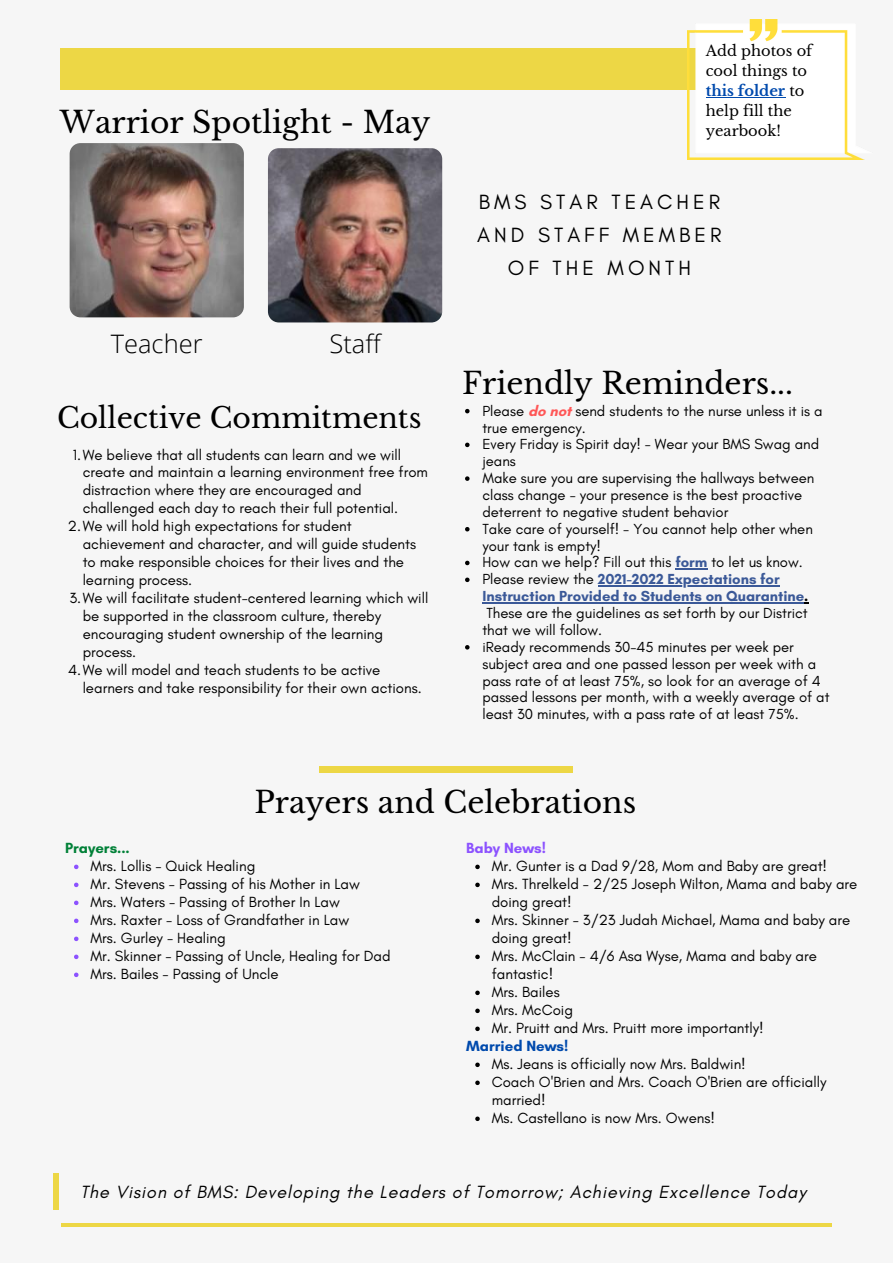
<style>
.page{position:relative;width:893px;height:1264px;background:#fff}
.page>*{position:absolute;margin:0;border:0;box-sizing:border-box;transform-origin:0 0}
.t1{font:29.7px "Libre Baskerville";color:#000}
.t2{font:28.2px "Libre Baskerville";color:#000}
.t3{font:300 25.5px "Open Sans";color:#000}
.t4{font:21px/32.5px "Glacial Indifference";letter-spacing:.19em;color:#000;text-align:center}
.t5{font:italic 18px "Glacial Indifference";letter-spacing:.05em;color:#000}
.t6{font:15px/18px "Glacial Indifference";color:#000}
.t7{font:700 15px "Glacial Indifference";color:#004aad}
.t8{font:700 15px "Glacial Indifference";color:#008037}
.t9{font:700 15px "Glacial Indifference";color:#8c52ff}
.t10{font:14.85px/16.8px "Glacial Indifference";color:#000}
.t11{font:14.7px/20px "Libre Baskerville";color:#000}
.s1{font-weight:700;color:#004aad}
.s2{font-weight:700;color:#ff5757}
.s3{font-weight:700;color:#3b5998}
.s4{font-weight:700}
</style>
<div class="page">
<div style="left:0;top:0;width:892px;height:1262px;background:#f6f6f6"></div>
<hr style="left:61px;top:1223px;width:770px;height:3px;background:#edd745">
<div style="left:60px;top:49px;width:770px;height:40px;background:#edd745"></div>
<img style="left:70px;top:143px;width:174px;height:174px;border-radius:11px">
<img style="left:268px;top:148px;width:174px;height:174px;border-radius:11px">
<div style="left:320px;top:766px;width:253px;height:6px;background:#edd745"></div>
<div style="left:53px;top:1173px;width:6px;height:36px;background:#edd745"></div>
<img style="left:687px;top:19px;width:176px;height:140px">
<hr style="left:705px;top:97px;width:80px;height:1px;background:#004aad">
<svg style="left:465px;top:409px;width:4px;height:4px"></svg>
<svg style="left:465px;top:442px;width:4px;height:5px"></svg>
<svg style="left:465px;top:476px;width:4px;height:5px"></svg>
<svg style="left:465px;top:527px;width:4px;height:4px"></svg>
<svg style="left:465px;top:560px;width:4px;height:5px"></svg>
<hr style="left:675px;top:568px;width:32px;height:1px;background:#3b5998">
<svg style="left:465px;top:577px;width:4px;height:5px"></svg>
<hr style="left:597px;top:585px;width:182px;height:1px;background:#3b5998">
<hr style="left:482px;top:602px;width:322px;height:1px;background:#3b5998">
<svg style="left:465px;top:645px;width:4px;height:4px"></svg>
<svg style="left:74px;top:864px;width:4px;height:5px"></svg>
<svg style="left:74px;top:882px;width:4px;height:5px"></svg>
<svg style="left:74px;top:900px;width:4px;height:5px"></svg>
<svg style="left:74px;top:918px;width:4px;height:5px"></svg>
<svg style="left:74px;top:936px;width:4px;height:5px"></svg>
<svg style="left:74px;top:954px;width:4px;height:5px"></svg>
<svg style="left:74px;top:972px;width:4px;height:5px"></svg>
<svg style="left:475px;top:864px;width:4px;height:5px"></svg>
<svg style="left:475px;top:882px;width:4px;height:5px"></svg>
<svg style="left:475px;top:918px;width:4px;height:5px"></svg>
<svg style="left:475px;top:954px;width:4px;height:5px"></svg>
<svg style="left:475px;top:990px;width:4px;height:5px"></svg>
<svg style="left:475px;top:1008px;width:4px;height:5px"></svg>
<svg style="left:475px;top:1026px;width:4px;height:5px"></svg>
<svg style="left:475px;top:1062px;width:4px;height:5px"></svg>
<svg style="left:475px;top:1080px;width:4px;height:5px"></svg>
<svg style="left:475px;top:1116px;width:4px;height:4px"></svg>
<p class="t1" style="left:60px;top:105px;width:372px">Warrior Spotlight - May</p>
<p class="t3" style="left:111px;top:325px;width:93px">Teacher</p>
<p class="t3" style="left:329px;top:326px;width:53px">Staff</p>
<p class="t2" style="left:57px;top:400px;width:366px">Collective Commitments</p>
<p class="t6" style="left:83px;top:445px;width:347px;text-indent:-10px">1.We believe that all students can learn and we will create and maintain a learning environment free from distraction where they are encouraged and challenged each day to reach their full potential.</p>
<p class="t6" style="left:83px;top:517px;width:335px;text-indent:-15px">2.We will hold high expectations for student achievement and character, and will guide students to make responsible choices for their lives and the learning process.</p>
<p class="t6" style="left:83px;top:589px;width:347px;text-indent:-13px">3.We will facilitate student-centered learning which will be supported in the classroom culture, thereby encouraging student ownership of the learning process.</p>
<p class="t6" style="left:83px;top:661px;width:340px;text-indent:-15px">4.We will model and teach students to be active learners and take responsibility for their own actions.</p>
<p class="t11" style="left:705px;top:41px;width:108px">Add photos of cool things to <span class="s1">this folder</span> to help fill the yearbook!</p>
<p class="t4" style="left:477px;top:186px;width:246px">BMS STAR TEACHER<br>AND STAFF MEMBER<br>OF THE MONTH</p>
<p class="t1" style="left:462px;top:365px;width:332px">Friendly Reminders...</p>
<p class="t10" style="left:482px;top:402px;width:341px">Please <span class="s2">do not</span> send students to the nurse unless it is a true emergency.</p>
<p class="t10" style="left:482px;top:436px;width:338px">Every Friday is Spirit day! - Wear your BMS Swag and jeans</p>
<p class="t10" style="left:482px;top:469px;width:333px">Make sure you are supervising the hallways between class change - your presence is the best proactive deterrent to negative student behavior</p>
<p class="t10" style="left:482px;top:520px;width:332px">Take care of yourself! - You cannot help other when your tank is empty!</p>
<p class="t10" style="left:482px;top:554px;width:322px">How can we help? Fill out this <span class="s3">form</span> to let us know.</p>
<p class="t10" style="left:482px;top:570px;width:327px">Please review the <span class="s3">2021-2022 Expectations for Instruction Provided to Students on Quarantine</span><span class="s4">.<br></span>These are the guidelines as set forth by our District that we will follow.</p>
<p class="t10" style="left:482px;top:638px;width:349px">iReady recommends 30-45 minutes per week per subject area and one passed lesson per week with a pass rate of at least 75%, so look for an average of 4 passed lessons per month, with a weekly average of at least 30 minutes, with a pass rate of at least 75%.</p>
<p class="t1" style="left:254px;top:784px;width:383px">Prayers and Celebrations</p>
<p class="t6" style="left:491px;top:857px;width:337px">Mr. Gunter is a Dad 9/28, Mom and Baby are great!</p>
<p class="t6" style="left:491px;top:875px;width:367px">Mrs. Threlkeld - 2/25 Joseph Wilton, Mama and baby are doing great!</p>
<p class="t6" style="left:491px;top:911px;width:360px">Mrs. Skinner - 3/23 Judah Michael, Mama and baby are doing great!</p>
<p class="t6" style="left:491px;top:947px;width:326px">Mrs. McClain - 4/6 Asa Wyse, Mama and baby are fantastic!</p>
<p class="t6" style="left:491px;top:983px;width:69px">Mrs. Bailes</p>
<p class="t6" style="left:491px;top:1001px;width:83px">Mrs. McCoig</p>
<p class="t6" style="left:491px;top:1019px;width:273px">Mr. Pruitt and Mrs. Pruitt more importantly!</p>
<p class="t6" style="left:491px;top:1055px;width:255px">Ms. Jeans is officially now Mrs. Baldwin!</p>
<p class="t6" style="left:491px;top:1073px;width:336px">Coach O'Brien and Mrs. Coach O'Brien are officially married!</p>
<p class="t6" style="left:491px;top:1108px;width:225px">Ms. Castellano is now Mrs. Owens!</p>
<p class="t9" style="left:466px;top:839px;width:81px">Baby News!</p>
<p class="t8" style="left:65px;top:839px;width:66px">Prayers...</p>
<p class="t6" style="left:90px;top:857px;width:166px">Mrs. Lollis - Quick Healing</p>
<p class="t6" style="left:90px;top:875px;width:271px">Mr. Stevens - Passing of his Mother in Law</p>
<p class="t6" style="left:90px;top:893px;width:251px">Mrs. Waters - Passing of Brother In Law</p>
<p class="t6" style="left:90px;top:911px;width:260px">Mrs. Raxter - Loss of Grandfather in Law</p>
<p class="t6" style="left:90px;top:929px;width:137px">Mrs. Gurley - Healing</p>
<p class="t6" style="left:90px;top:947px;width:302px">Mr. Skinner - Passing of Uncle, Healing for Dad</p>
<p class="t6" style="left:90px;top:965px;width:190px">Mrs. Bailes - Passing of Uncle</p>
<p class="t7" style="left:466px;top:1037px;width:103px">Married News!</p>
<p class="t5" style="left:80px;top:1180px;width:727px">The Vision of BMS: Developing the Leaders of Tomorrow; Achieving Excellence Today</p>
</div>
